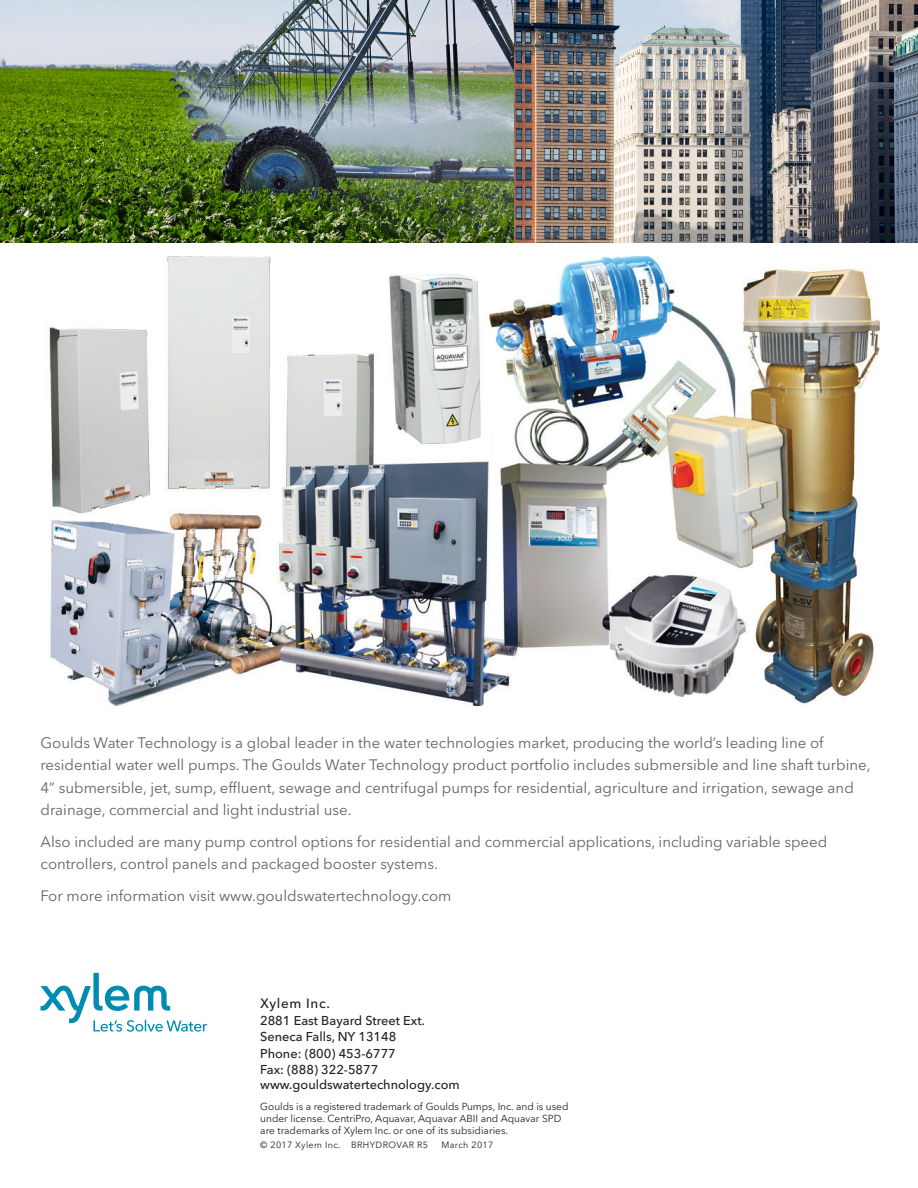
<style>
.page{position:relative;width:918px;height:1188px;background:#fff}
.page>*{position:absolute;margin:0;border:0;box-sizing:border-box;transform-origin:0 0}
.t1{font:15px/22.5px "Avenir Next LT Pro";color:#636366}
.t2{font:500 13.5px "Avenir Next LT Pro";letter-spacing:.05em;color:#231f20}
.t3{font:500 12.75px/16.5px "Avenir Next LT Pro";color:#231f20}
.t4{font:10.2px/12.1px "Avenir Next LT Pro";color:#231f20}
.t5{font:9px "Avenir Next LT Pro";letter-spacing:.04em;color:#231f20}
</style>
<div class="page">
<img style="left:0;top:0;width:918px;height:243px">
<svg style="left:41px;top:973px;width:166px;height:59px"></svg>
<img style="left:49px;top:257px;width:831px;height:449px">
<p class="t1" style="left:40px;top:731px;width:832px">Goulds Water Technology is a global leader in the water technologies market, producing the world’s leading line of residential water well pumps. The Goulds Water Technology product portfolio includes submersible and line shaft turbine, 4” submersible, jet, sump, effluent, sewage and centrifugal pumps for residential, agriculture and irrigation, sewage and drainage, commercial and light industrial use.</p>
<p class="t1" style="left:40px;top:830px;width:788px">Also included are many pump control options for residential and commercial applications, including variable speed controllers, control panels and packaged booster systems.</p>
<p class="t1" style="left:40px;top:884px;width:412px">For more information visit www.gouldswatertechnology.com</p>
<p class="t2" style="left:260px;top:996px;width:71px">Xylem Inc.</p>
<p class="t3" style="left:260px;top:1012px;width:166px">2881 East Bayard Street Ext.<br>Seneca Falls, NY 13148<br>Phone: (800) 453-6777<br>Fax: (888) 322-5877</p>
<p class="t3" style="left:260px;top:1077px;width:201px">www.gouldswatertechnology.com</p>
<p class="t4" style="left:260px;top:1101px;width:310px">Goulds is a registered trademark of Goulds Pumps, Inc. and is used under license. CentriPro, Aquavar, Aquavar ABII and Aquavar SPD are trademarks of Xylem Inc. or one of its subsidiaries.</p>
<p class="t5" style="left:260px;top:1139px;width:169px">© 2017 Xylem Inc. BRHYDROVAR R5</p>
<p class="t5" style="left:441px;top:1139px;width:53px">March 2017</p>
</div>
